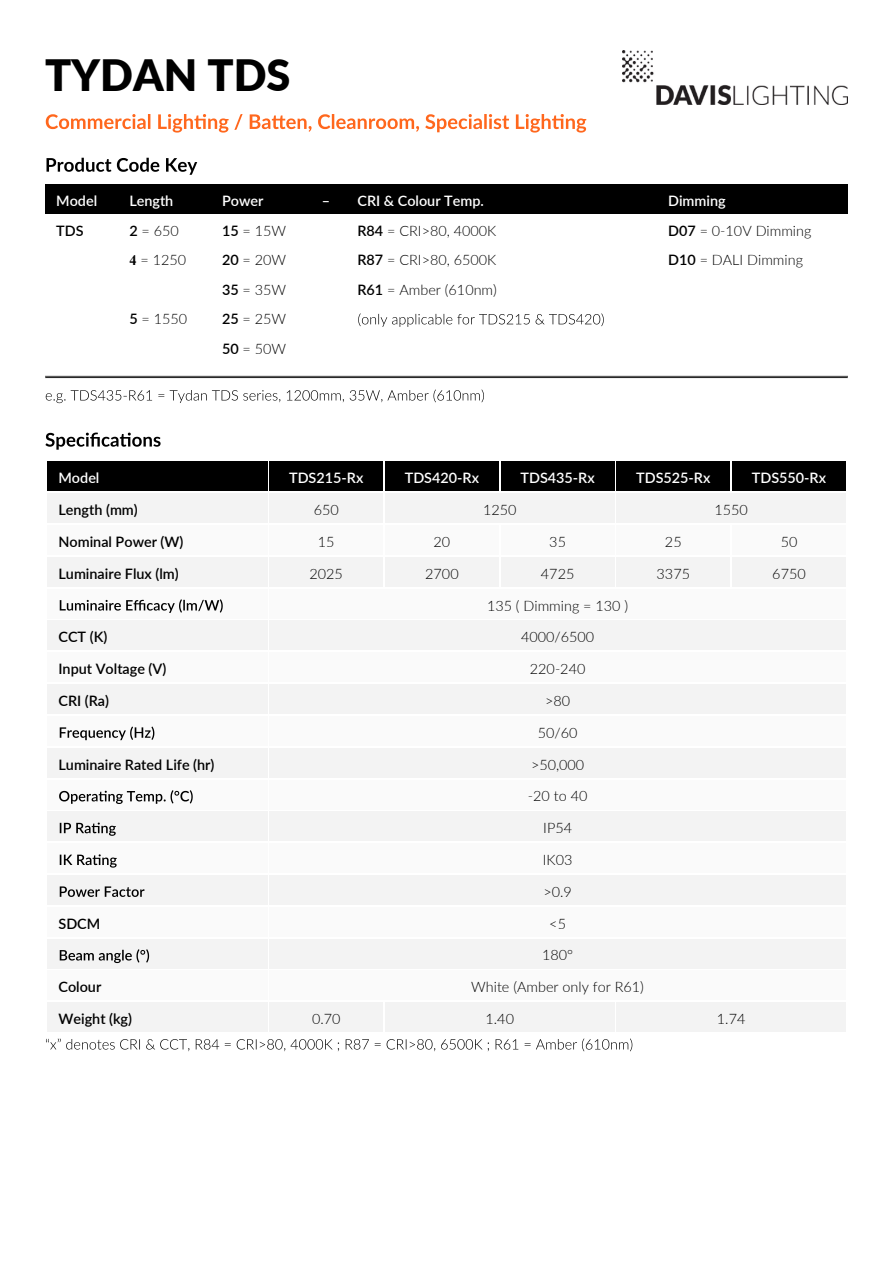
<style>
.page{position:relative;width:893px;height:1263px;background:#fff}
.page>*{position:absolute;margin:0;border:0;box-sizing:border-box;transform-origin:0 0}
.t1{font:900 43.2px "Lato";color:#000}
.t2{font:300 14.4px/29.5px "Lato";color:#000}
.t3{font:600 14.4px "Lato";color:#000}
.t4{font:600 14.4px "Lato";color:#fff}
.s1{font-weight:600}
.s2{font-family:"Times New Roman";font-weight:700}
</style>
<div class="page">
<svg style="left:47px;top:158px;width:150px;height:17px"></svg>
<div style="left:45px;top:184px;width:73px;height:30px;background:#000"></div>
<div style="left:118px;top:184px;width:93px;height:30px;background:#000"></div>
<div style="left:211px;top:184px;width:100px;height:30px;background:#000"></div>
<div style="left:311px;top:184px;width:35px;height:30px;background:#000"></div>
<div style="left:346px;top:184px;width:311px;height:30px;background:#000"></div>
<div style="left:657px;top:184px;width:191px;height:30px;background:#000"></div>
<svg style="left:358px;top:313px;width:246px;height:14px"></svg>
<svg style="left:45px;top:376px;width:803px;height:2px;background:#424242"></svg>
<svg style="left:46px;top:389px;width:438px;height:14px"></svg>
<svg style="left:45px;top:433px;width:116px;height:17px"></svg>
<div style="left:47px;top:462px;width:220px;height:29px;background:#000"></div>
<div style="left:270px;top:462px;width:113px;height:29px;background:#000"></div>
<div style="left:385px;top:462px;width:114px;height:29px;background:#000"></div>
<div style="left:501px;top:462px;width:113px;height:29px;background:#000"></div>
<div style="left:617px;top:462px;width:113px;height:29px;background:#000"></div>
<div style="left:732px;top:462px;width:114px;height:29px;background:#000"></div>
<div style="left:47px;top:493px;width:220px;height:30px;background:#f3f3f3"></div>
<div style="left:270px;top:493px;width:113px;height:30px;background:#f3f3f3"></div>
<div style="left:385px;top:493px;width:229px;height:30px;background:#f3f3f3"></div>
<div style="left:617px;top:493px;width:229px;height:30px;background:#f3f3f3"></div>
<div style="left:47px;top:525px;width:220px;height:30px;background:#fafafa"></div>
<div style="left:270px;top:525px;width:113px;height:30px;background:#fafafa"></div>
<div style="left:385px;top:525px;width:114px;height:30px;background:#fafafa"></div>
<div style="left:501px;top:525px;width:113px;height:30px;background:#fafafa"></div>
<div style="left:617px;top:525px;width:113px;height:30px;background:#fafafa"></div>
<div style="left:732px;top:525px;width:114px;height:30px;background:#fafafa"></div>
<div style="left:47px;top:557px;width:220px;height:30px;background:#f3f3f3"></div>
<div style="left:270px;top:557px;width:113px;height:30px;background:#f3f3f3"></div>
<div style="left:385px;top:557px;width:114px;height:30px;background:#f3f3f3"></div>
<div style="left:501px;top:557px;width:113px;height:30px;background:#f3f3f3"></div>
<div style="left:617px;top:557px;width:113px;height:30px;background:#f3f3f3"></div>
<div style="left:732px;top:557px;width:114px;height:30px;background:#f3f3f3"></div>
<div style="left:47px;top:589px;width:220px;height:29px;background:#fafafa"></div>
<svg style="left:60px;top:599px;width:163px;height:14px"></svg>
<div style="left:270px;top:589px;width:576px;height:29px;background:#fafafa"></div>
<div style="left:47px;top:621px;width:220px;height:29px;background:#f3f3f3"></div>
<div style="left:270px;top:621px;width:576px;height:29px;background:#f3f3f3"></div>
<div style="left:47px;top:652px;width:220px;height:30px;background:#fafafa"></div>
<div style="left:270px;top:652px;width:576px;height:30px;background:#fafafa"></div>
<div style="left:47px;top:684px;width:220px;height:30px;background:#f3f3f3"></div>
<div style="left:270px;top:684px;width:576px;height:30px;background:#f3f3f3"></div>
<div style="left:47px;top:716px;width:220px;height:30px;background:#fafafa"></div>
<svg style="left:60px;top:726px;width:94px;height:14px"></svg>
<div style="left:270px;top:716px;width:576px;height:30px;background:#fafafa"></div>
<div style="left:47px;top:748px;width:220px;height:29px;background:#f3f3f3"></div>
<div style="left:270px;top:748px;width:576px;height:29px;background:#f3f3f3"></div>
<div style="left:47px;top:780px;width:220px;height:29px;background:#fafafa"></div>
<svg style="left:59px;top:790px;width:134px;height:14px"></svg>
<div style="left:270px;top:780px;width:576px;height:29px;background:#fafafa"></div>
<div style="left:47px;top:811px;width:220px;height:30px;background:#f3f3f3"></div>
<svg style="left:60px;top:822px;width:56px;height:14px"></svg>
<div style="left:270px;top:811px;width:576px;height:30px;background:#f3f3f3"></div>
<div style="left:47px;top:843px;width:220px;height:30px;background:#fafafa"></div>
<svg style="left:60px;top:854px;width:57px;height:14px"></svg>
<div style="left:270px;top:843px;width:576px;height:30px;background:#fafafa"></div>
<div style="left:47px;top:875px;width:220px;height:30px;background:#f3f3f3"></div>
<svg style="left:60px;top:886px;width:85px;height:11px"></svg>
<div style="left:270px;top:875px;width:576px;height:30px;background:#f3f3f3"></div>
<div style="left:47px;top:907px;width:220px;height:29px;background:#fafafa"></div>
<div style="left:270px;top:907px;width:576px;height:29px;background:#fafafa"></div>
<div style="left:47px;top:939px;width:220px;height:29px;background:#f3f3f3"></div>
<svg style="left:60px;top:949px;width:89px;height:14px"></svg>
<div style="left:270px;top:939px;width:576px;height:29px;background:#f3f3f3"></div>
<div style="left:47px;top:971px;width:220px;height:29px;background:#fafafa"></div>
<div style="left:270px;top:971px;width:576px;height:29px;background:#fafafa"></div>
<div style="left:47px;top:1002px;width:220px;height:30px;background:#f3f3f3"></div>
<div style="left:270px;top:1002px;width:113px;height:30px;background:#f3f3f3"></div>
<div style="left:385px;top:1002px;width:229px;height:30px;background:#f3f3f3"></div>
<div style="left:617px;top:1002px;width:229px;height:30px;background:#f3f3f3"></div>
<svg style="left:46px;top:1038px;width:586px;height:13px"></svg>
<svg style="left:46px;top:114px;width:540px;height:19px"></svg>
<img style="left:623px;top:51px;width:225px;height:53px">
<h1 class="t1" style="left:45px;top:42px;width:247px">TYDAN TDS</h1>
<p class="t4" style="left:56px;top:190px;width:42px">Model</p>
<p class="t4" style="left:129px;top:190px;width:46px">Length</p>
<p class="t4" style="left:222px;top:190px;width:43px">Power</p>
<p class="t4" style="left:322px;top:190px;width:164px">– CRI &amp; Colour Temp.</p>
<p class="t4" style="left:668px;top:190px;width:59px">Dimming</p>
<p class="t3" style="left:56px;top:220px;width:29px">TDS</p>
<p class="t2" style="left:129px;top:215px;width:51px"><span class="s1">2</span> = 650</p>
<p class="t2" style="left:222px;top:215px;width:66px"><span class="s1">15</span> = 15W</p>
<p class="t2" style="left:357px;top:215px;width:140px"><span class="s1">R84</span> = CRI&gt;80, 4000K</p>
<p class="t2" style="left:668px;top:215px;width:145px"><span class="s1">D07</span> = 0-10V Dimming</p>
<p class="t2" style="left:129px;top:245px;width:58px"><span class="s2">4</span> = 1250</p>
<p class="t2" style="left:222px;top:245px;width:66px"><span class="s1">20</span> = 20W</p>
<p class="t2" style="left:357px;top:245px;width:140px"><span class="s1">R87</span> = CRI&gt;80, 6500K</p>
<p class="t2" style="left:668px;top:245px;width:136px"><span class="s1">D10</span> = DALI Dimming</p>
<p class="t2" style="left:222px;top:274px;width:66px"><span class="s1">35</span> = 35W</p>
<p class="t2" style="left:357px;top:274px;width:141px"><span class="s1">R61</span> = Amber (610nm)</p>
<p class="t2" style="left:129px;top:304px;width:59px"><span class="s1">5</span> = 1550</p>
<p class="t2" style="left:222px;top:304px;width:66px"><span class="s1">25</span> = 25W<br><span class="s1">50</span> = 50W</p>
<p class="t4" style="left:58px;top:467px;width:42px">Model</p>
<p class="t4" style="left:289px;top:467px;width:76px">TDS215-Rx</p>
<p class="t4" style="left:405px;top:467px;width:76px">TDS420-Rx</p>
<p class="t4" style="left:520px;top:467px;width:76px">TDS435-Rx</p>
<p class="t4" style="left:636px;top:467px;width:76px">TDS525-Rx</p>
<p class="t4" style="left:752px;top:467px;width:76px">TDS550-Rx</p>
<p class="t3" style="left:58px;top:499px;width:81px">Length (mm)</p>
<p class="t2" style="left:314px;top:495px;width:27px">650</p>
<p class="t2" style="left:483px;top:495px;width:35px">1250</p>
<p class="t2" style="left:714px;top:495px;width:35px">1550</p>
<p class="t3" style="left:58px;top:531px;width:126px">Nominal Power (W)</p>
<p class="t2" style="left:318px;top:526px;width:18px">15</p>
<p class="t2" style="left:434px;top:526px;width:18px">20</p>
<p class="t2" style="left:549px;top:526px;width:18px">35</p>
<p class="t2" style="left:665px;top:526px;width:18px">25</p>
<p class="t2" style="left:781px;top:526px;width:18px">50</p>
<p class="t3" style="left:58px;top:563px;width:122px">Luminaire Flux (lm)</p>
<p class="t2" style="left:310px;top:558px;width:35px">2025</p>
<p class="t2" style="left:425px;top:558px;width:35px">2700</p>
<p class="t2" style="left:541px;top:558px;width:35px">4725</p>
<p class="t2" style="left:657px;top:558px;width:35px">3375</p>
<p class="t2" style="left:772px;top:558px;width:35px">6750</p>
<p class="t2" style="left:487px;top:590px;width:143px">135 ( Dimming = 130 )</p>
<p class="t3" style="left:58px;top:627px;width:50px">CCT (K)</p>
<p class="t2" style="left:521px;top:622px;width:75px">4000/6500</p>
<p class="t3" style="left:58px;top:658px;width:109px">Input Voltage (V)</p>
<p class="t2" style="left:530px;top:654px;width:57px">220-240</p>
<p class="t3" style="left:58px;top:690px;width:52px">CRI (Ra)</p>
<p class="t2" style="left:545px;top:685px;width:27px">&gt;80</p>
<p class="t2" style="left:538px;top:717px;width:41px">50/60</p>
<p class="t3" style="left:58px;top:754px;width:157px">Luminaire Rated Life (hr)</p>
<p class="t2" style="left:531px;top:749px;width:55px">&gt;50,000</p>
<p class="t2" style="left:528px;top:781px;width:61px">-20 to 40</p>
<p class="t2" style="left:543px;top:813px;width:30px">IP54</p>
<p class="t2" style="left:543px;top:844px;width:31px">IK03</p>
<p class="t2" style="left:543px;top:876px;width:30px">&gt;0.9</p>
<p class="t3" style="left:58px;top:913px;width:43px">SDCM</p>
<p class="t2" style="left:549px;top:908px;width:18px">&lt;5</p>
<p class="t2" style="left:542px;top:940px;width:33px">180°</p>
<p class="t3" style="left:58px;top:976px;width:44px">Colour</p>
<p class="t2" style="left:471px;top:972px;width:174px">White (Amber only for R61)</p>
<p class="t3" style="left:58px;top:1008px;width:75px">Weight (kg)</p>
<p class="t2" style="left:312px;top:1003px;width:30px">0.70</p>
<p class="t2" style="left:486px;top:1003px;width:30px">1.40</p>
<p class="t2" style="left:717px;top:1003px;width:30px">1.74</p>
</div>
